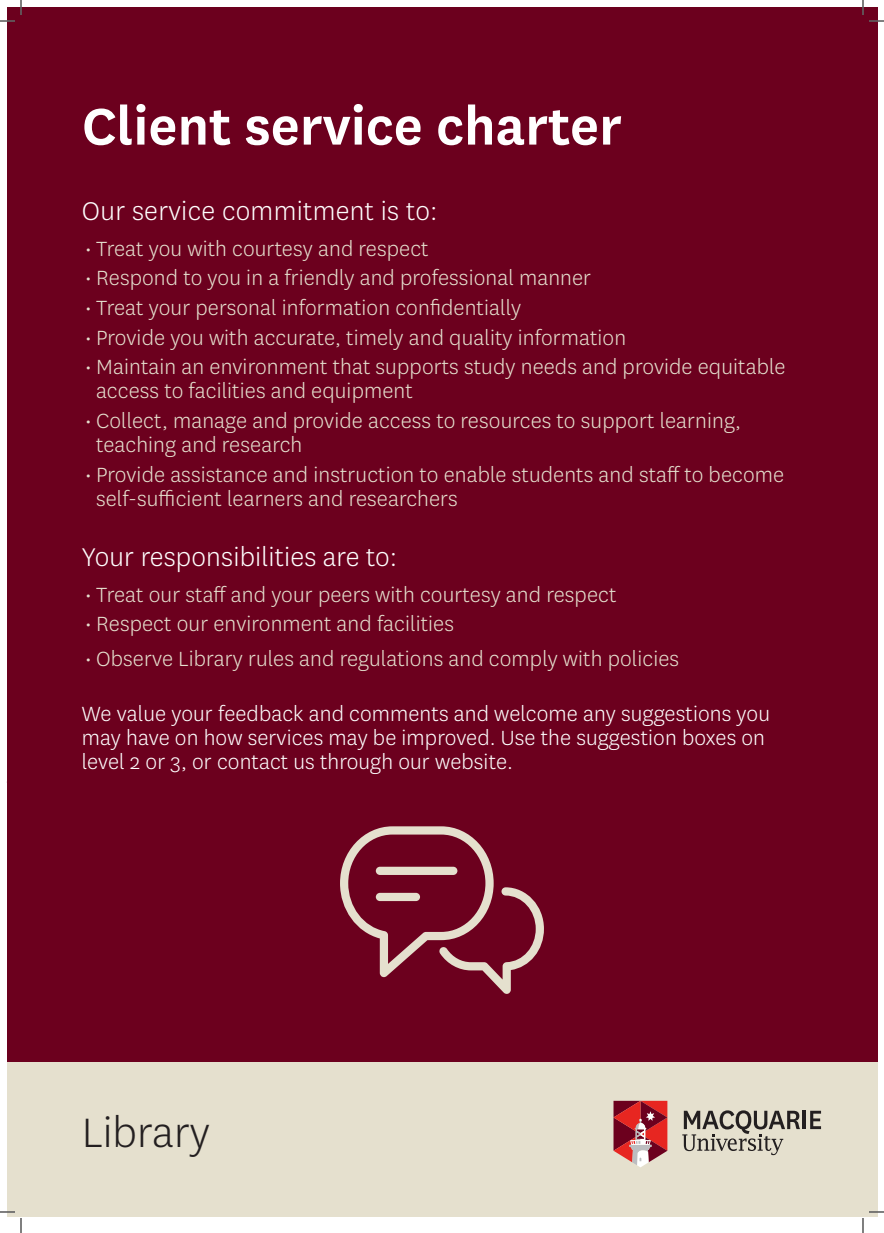
<style>
.page{position:relative;width:884px;height:1233px;background:#fff}
.page>*{position:absolute;margin:0;border:0;box-sizing:border-box;transform-origin:0 0}
.t1{font:600 60px "National";color:#fff}
.t2{font:300 48px "National";color:#231f20}
.t3{font:300 30px "National";letter-spacing:.01em;color:#fff}
.t4{font:300 24px/24px "National";letter-spacing:.005em;color:#e5e0ce}
.t5{font:300 24px/24px "National";letter-spacing:.005em;color:#fff}
</style>
<div class="page">
<div style="left:7px;top:781px;width:870px;height:435px;background:#e5e0ce"></div>
<hr style="left:803px;top:1110px;width:3px;height:19px;background:#231f20">
<svg style="left:810px;top:1110px;width:11px;height:19px"></svg>
<svg style="left:682px;top:1110px;width:118px;height:45px"></svg>
<svg style="left:613px;top:1100px;width:54px;height:67px;background:#bb5359"></svg>
<div style="left:7px;top:7px;width:870px;height:1054px;background:#6c001e"></div>
<svg style="left:340px;top:826px;width:204px;height:168px"></svg>
<div style="left:376px;top:866px;width:81px;height:9px;background:#e5e0ce;border-radius:4px"></div>
<div style="left:376px;top:893px;width:44px;height:8px;background:#e5e0ce;border-radius:4px"></div>
<svg style="left:0;top:1211px;width:15px;height:1px"></svg>
<svg style="left:869px;top:1211px;width:15px;height:1px"></svg>
<svg style="left:0;top:0;width:22px;height:22px"></svg>
<svg style="left:20px;top:1218px;width:2px;height:15px"></svg>
<svg style="left:862px;top:0;width:22px;height:22px"></svg>
<svg style="left:862px;top:1218px;width:2px;height:15px"></svg>
<h1 class="t1" style="left:82px;top:85px;width:542px">Client service charter</h1>
<p class="t3" style="left:82px;top:192px;width:357px">Our service commitment is to:</p>
<p class="t4" style="left:85px;top:236px;width:345px">• Treat you with courtesy and respect</p>
<p class="t4" style="left:85px;top:265px;width:508px">• Respond to you in a friendly and professional manner</p>
<p class="t4" style="left:85px;top:295px;width:438px">• Treat your personal information confidentially</p>
<p class="t4" style="left:85px;top:325px;width:543px">• Provide you with accurate, timely and quality information</p>
<p class="t4" style="left:96px;top:354px;width:691px;text-indent:-11px">• Maintain an environment that supports study needs and provide equitable access to facilities and equipment</p>
<p class="t4" style="left:96px;top:408px;width:646px;text-indent:-11px">• Collect, manage and provide access to resources to support learning, teaching and research</p>
<p class="t4" style="left:96px;top:462px;width:690px;text-indent:-11px">• Provide assistance and instruction to enable students and staff to become self-sufficient learners and researchers</p>
<p class="t3" style="left:82px;top:538px;width:317px">Your responsibilities are to:</p>
<p class="t4" style="left:85px;top:581px;width:533px">• Treat our staff and your peers with courtesy and respect</p>
<p class="t4" style="left:85px;top:611px;width:371px">• Respect our environment and facilities</p>
<p class="t4" style="left:85px;top:645px;width:596px">• Observe Library rules and regulations and comply with policies</p>
<p class="t5" style="left:82px;top:701px;width:690px">We value your feedback and comments and welcome any suggestions you may have on how services may be improved. Use the suggestion boxes on level 2 or 3, or contact us through our website.</p>
<h2 class="t2" style="left:82px;top:1102px;width:129px">Library</h2>
</div>
